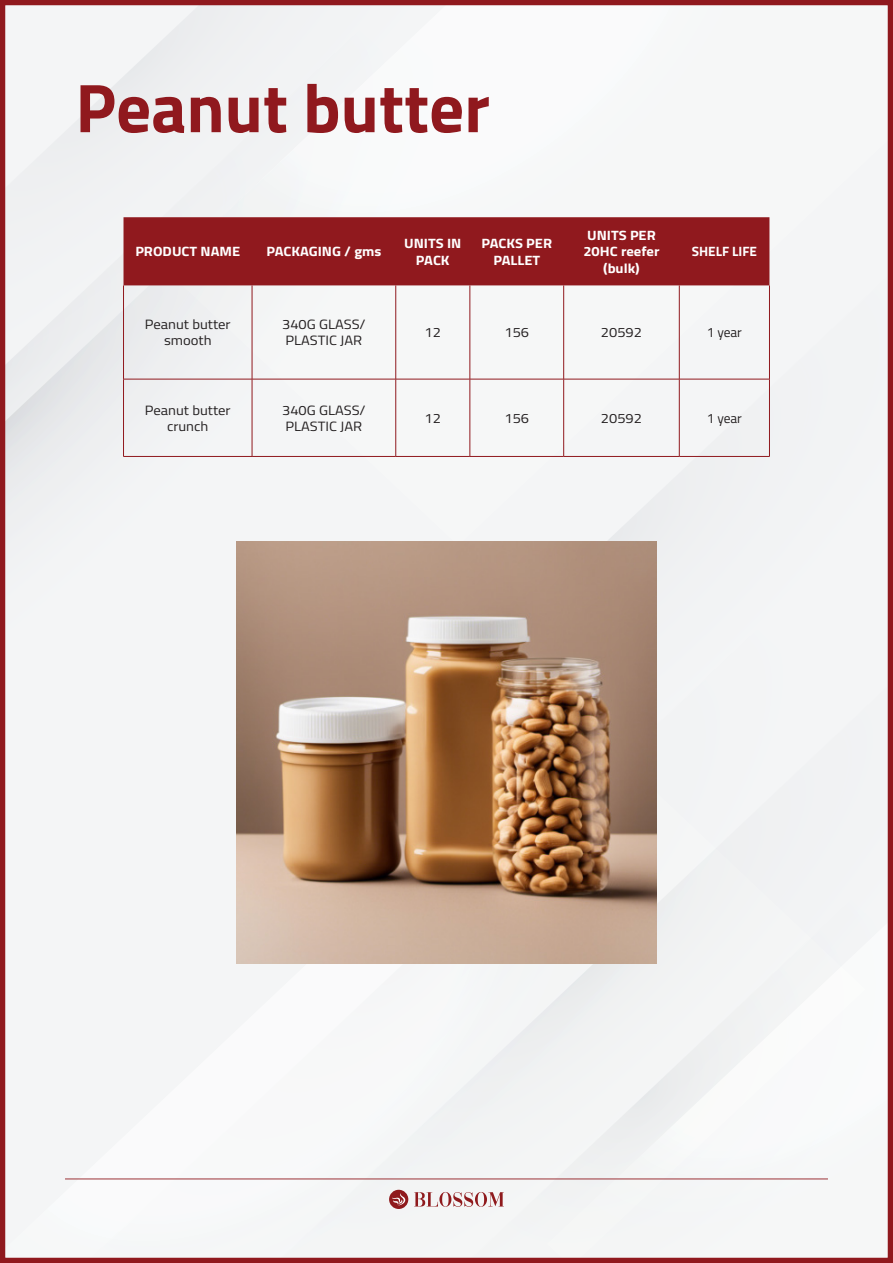
<style>
.page{position:relative;width:893px;height:1263px;background:#f4f5f6}
.page>*{position:absolute;margin:0;border:0;box-sizing:border-box;transform-origin:0 0}
.t1{font:700 69px "Titillium Web";color:#90191e}
.t2{font:13.5px/16.2px "Titillium";color:#231f20;text-align:center;scale:1.09 1}
.t3{font:700 13.5px/16.2px "Titillium";color:#fff;text-align:center;scale:1.09 1}
.t4{font:13.5px "Titillium";color:#231f20}
.t5{font:700 13.5px "Titillium";color:#fff}
</style>
<div class="page">
<div style="left:124px;top:217px;width:645px;height:68px;background:#90191e"></div>
<hr style="left:123px;top:285px;width:1px;height:94px;background:#90191e">
<hr style="left:252px;top:285px;width:1px;height:94px;background:#90191e">
<hr style="left:395px;top:285px;width:1px;height:94px;background:#90191e">
<hr style="left:470px;top:285px;width:1px;height:94px;background:#90191e">
<hr style="left:563px;top:285px;width:1px;height:94px;background:#90191e">
<hr style="left:679px;top:285px;width:1px;height:94px;background:#90191e">
<hr style="left:769px;top:285px;width:1px;height:94px;background:#90191e">
<hr style="left:123px;top:379px;width:129px;height:1px;background:#90191e">
<hr style="left:123px;top:379px;width:1px;height:77px;background:#90191e">
<hr style="left:252px;top:379px;width:144px;height:1px;background:#90191e">
<hr style="left:252px;top:379px;width:1px;height:77px;background:#90191e">
<hr style="left:396px;top:379px;width:74px;height:1px;background:#90191e">
<hr style="left:395px;top:379px;width:1px;height:77px;background:#90191e">
<hr style="left:470px;top:379px;width:94px;height:1px;background:#90191e">
<hr style="left:470px;top:379px;width:1px;height:77px;background:#90191e">
<hr style="left:564px;top:379px;width:115px;height:1px;background:#90191e">
<hr style="left:563px;top:379px;width:1px;height:77px;background:#90191e">
<hr style="left:679px;top:379px;width:91px;height:1px;background:#90191e">
<hr style="left:679px;top:379px;width:1px;height:77px;background:#90191e">
<hr style="left:769px;top:379px;width:1px;height:77px;background:#90191e">
<hr style="left:123px;top:456px;width:129px;height:1px;background:#90191e">
<hr style="left:252px;top:456px;width:144px;height:1px;background:#90191e">
<hr style="left:396px;top:456px;width:74px;height:1px;background:#90191e">
<hr style="left:470px;top:456px;width:94px;height:1px;background:#90191e">
<hr style="left:564px;top:456px;width:115px;height:1px;background:#90191e">
<hr style="left:679px;top:456px;width:91px;height:1px;background:#90191e">
<img style="left:237px;top:542px;width:419px;height:422px">
<h1 class="t1" style="left:75px;top:55px;width:416px">Peanut butter</h1>
<p class="t3" style="left:135px;top:243px;width:98px">PRODUCT NAME</p>
<p class="t3" style="left:266px;top:243px;width:107px">PACKAGING / gms</p>
<p class="t3" style="left:404px;top:235px;width:54px">UNITS IN<br>PACK</p>
<p class="t3" style="left:481px;top:235px;width:66px">PACKS PER<br>PALLET</p>
<p class="t3" style="left:583px;top:227px;width:71px">UNITS PER<br>20HC reefer (bulk)</p>
<p class="t5" style="left:692px;top:241px;width:67px">SHELF LIFE</p>
<p class="t2" style="left:145px;top:316px;width:80px">Peanut butter smooth</p>
<p class="t2" style="left:282px;top:316px;width:78px;text-align:left">340G GLASS/<br>PLASTIC JAR</p>
<p class="t2" style="left:425px;top:324px;width:17px">12</p>
<p class="t2" style="left:504px;top:324px;width:24px">156</p>
<p class="t2" style="left:601px;top:324px;width:39px">20592</p>
<p class="t4" style="left:707px;top:323px;width:37px">1 year</p>
<p class="t2" style="left:145px;top:401px;width:80px">Peanut butter crunch</p>
<p class="t2" style="left:282px;top:401px;width:78px;text-align:left">340G GLASS/<br>PLASTIC JAR</p>
<p class="t2" style="left:425px;top:409px;width:17px">12</p>
<p class="t2" style="left:504px;top:409px;width:24px">156</p>
<p class="t2" style="left:601px;top:409px;width:39px">20592</p>
<p class="t4" style="left:707px;top:408px;width:37px">1 year</p>
</div>
